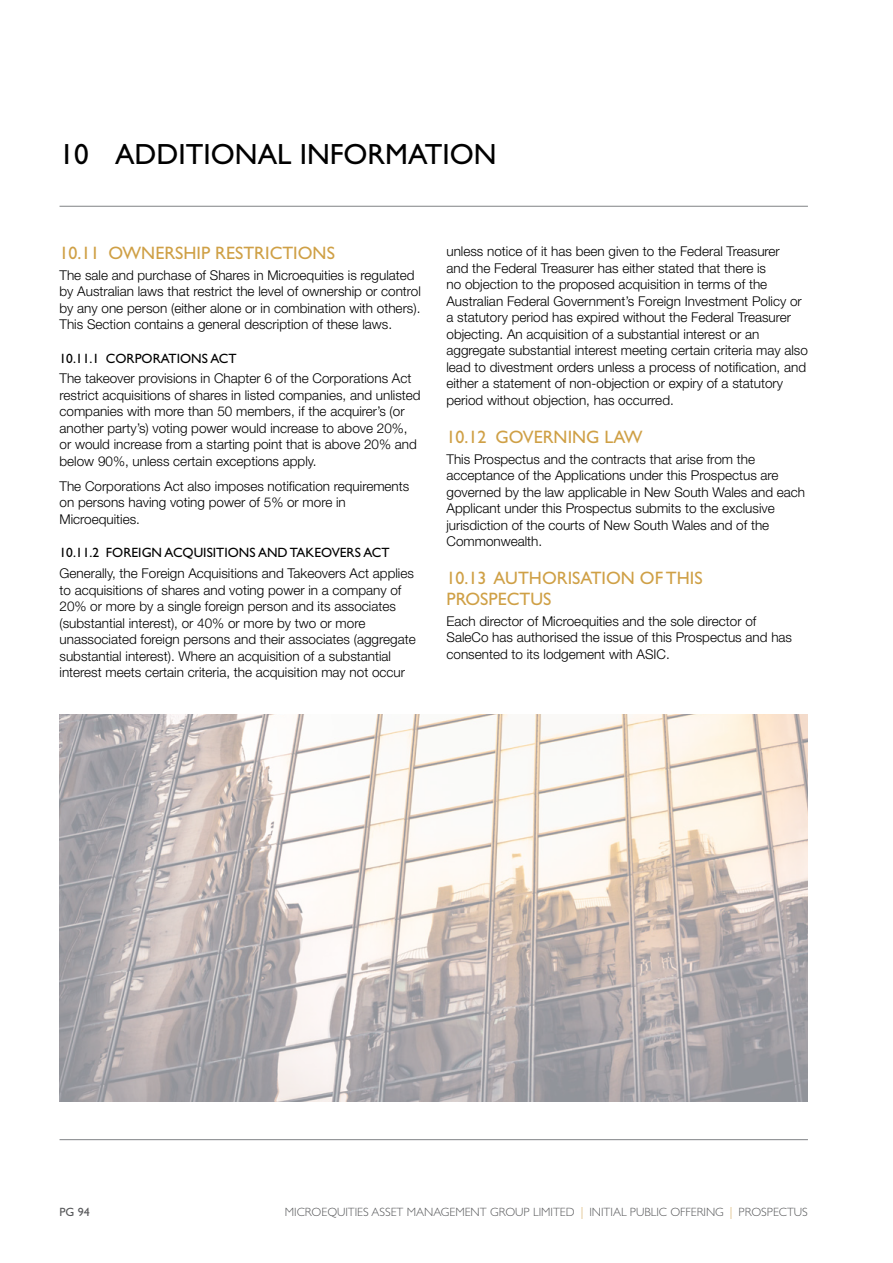
<style>
.page{position:relative;width:893px;height:1263px;background:#fff}
.page>*{position:absolute;margin:0;border:0;box-sizing:border-box;transform-origin:0 0}
.t1{font:29.25px "Gill Sans Std";color:#000}
.t2{font:18px/21px "Gill Sans Std";color:#cfa046}
.t3{font:300 13.5px/16.5px "Helvetica Neue LT Std";color:#000}
.t4{font:13.5px "Gill Sans Std";color:#000}
.t5{font:300 12px "Gill Sans Std";color:#58595b}
.t6{font:12px "Gill Sans Std";color:#58595b}
.s1{color:#d7b069}
</style>
<div class="page">
<hr style="left:60px;top:206px;width:748px;height:1px;background:#808285">
<hr style="left:60px;top:1139px;width:748px;height:1px;background:#808285">
<img style="left:60px;top:714px;width:748px;height:387px">
<h1 class="t1" style="left:60px;top:137px;width:94px">10 ADDITIONAL</h1>
<h1 class="t1" style="left:300px;top:137px;width:19px">INFORMATION</h1>
<h2 class="t2" style="left:60px;top:242px;width:277px">10.11 OWNERSHIP RESTRICTIONS</h2>
<p class="t3" style="left:60px;top:266px;width:363px">The sale and purchase of Shares in Microequities is regulated by Australian laws that restrict the level of ownership or control by any one person (either alone or in combination with others).<br>This Section contains a general description of these laws.</p>
<p class="t4" style="left:60px;top:350px;width:178px">10.11.1 CORPORATIONS ACT</p>
<p class="t3" style="left:60px;top:370px;width:363px">The takeover provisions in Chapter 6 of the Corporations Act restrict acquisitions of shares in listed companies, and unlisted companies with more than 50 members, if the acquirer’s (or another party’s) voting power would increase to above 20%, or would increase from a starting point that is above 20% and below 90%, unless certain exceptions apply.</p>
<p class="t3" style="left:60px;top:478px;width:351px">The Corporations Act also imposes notification requirements on persons having voting power of 5% or more in<br>Microequities.</p>
<p class="t4" style="left:60px;top:545px;width:332px">10.11.2 FOREIGN ACQUISITIONS AND TAKEOVERS ACT</p>
<p class="t3" style="left:60px;top:565px;width:358px">Generally, the Foreign Acquisitions and Takeovers Act applies to acquisitions of shares and voting power in a company of 20% or more by a single foreign person and its associates (substantial interest), or 40% or more by two or more unassociated foreign persons and their associates (aggregate substantial interest). Where an acquisition of a substantial interest meets certain criteria, the acquisition may not occur</p>
<p class="t3" style="left:446px;top:243px;width:363px">unless notice of it has been given to the Federal Treasurer<br>and the Federal Treasurer has either stated that there is<br>no objection to the proposed acquisition in terms of the Australian Federal Government’s Foreign Investment Policy or a statutory period has expired without the Federal Treasurer objecting. An acquisition of a substantial interest or an aggregate substantial interest meeting certain criteria may also lead to divestment orders unless a process of notification, and either a statement of non-objection or expiry of a statutory period without objection, has occurred.</p>
<h2 class="t2" style="left:446px;top:426px;width:198px">10.12 GOVERNING LAW</h2>
<p class="t3" style="left:446px;top:450px;width:360px">This Prospectus and the contracts that arise from the acceptance of the Applications under this Prospectus are governed by the law applicable in New South Wales and each Applicant under this Prospectus submits to the exclusive jurisdiction of the courts of New South Wales and of the Commonwealth.</p>
<h2 class="t2" style="left:446px;top:568px;width:258px">10.13 AUTHORISATION OF THIS<br>PROSPECTUS</h2>
<p class="t3" style="left:446px;top:612px;width:347px">Each director of Microequities and the sole director of<br>SaleCo has authorised the issue of this Prospectus and has consented to its lodgement with ASIC.</p>
<p class="t6" style="left:60px;top:1205px;width:32px">PG 94</p>
<p class="t5" style="left:285px;top:1205px;width:524px">MICROEQUITIES ASSET MANAGEMENT GROUP LIMITED <span class="s1">|</span> INITIAL PUBLIC OFFERING <span class="s1">|</span> PROSPECTUS</p>
</div>
